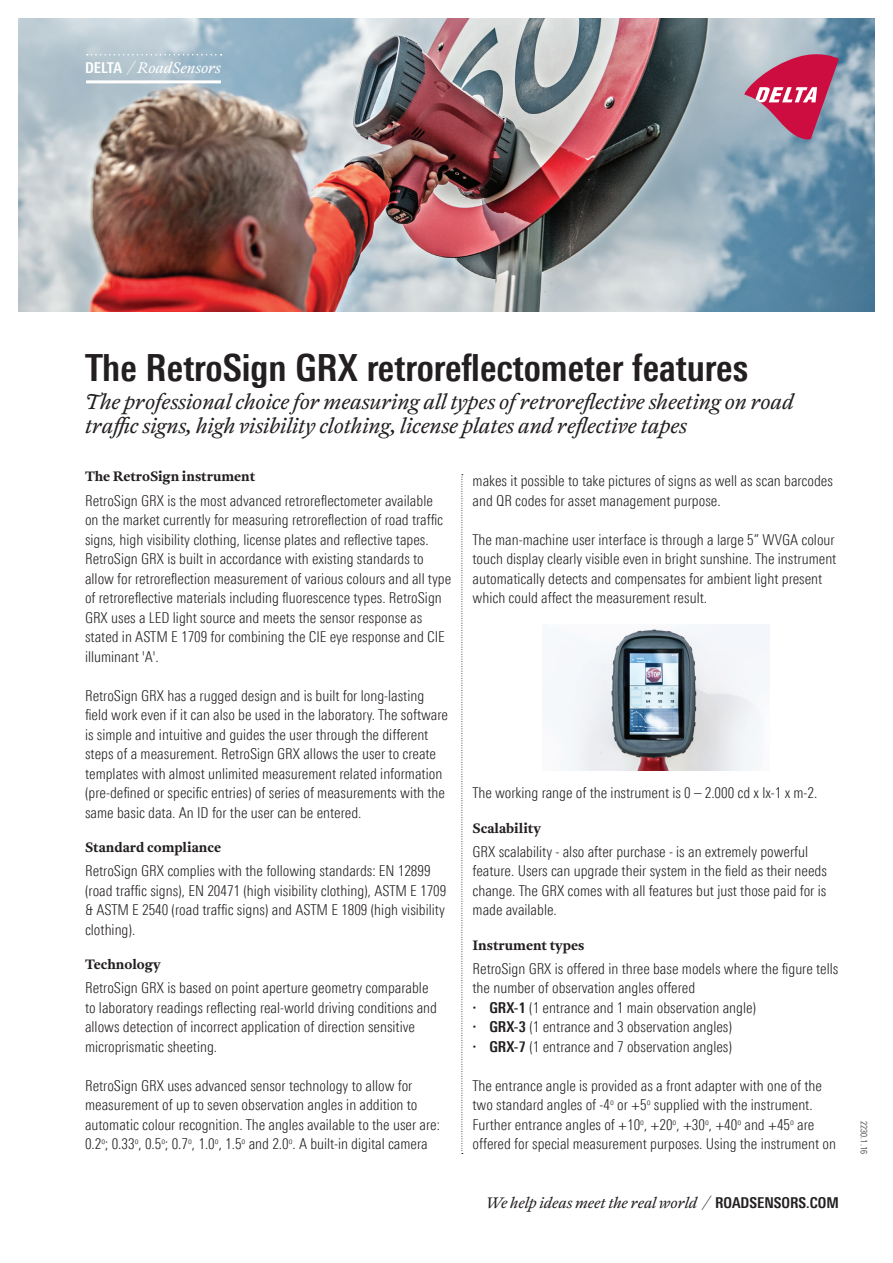
<style>
.page{position:relative;width:893px;height:1263px;background:#fff}
.page>*{position:absolute;margin:0;border:0;box-sizing:border-box;transform-origin:0 0}
.t1{font:700 37.5px "Linotype Univers 620 Cn";color:#231f20}
.t2{font:italic 300 21px/24px "Antwerp";color:#231f20}
.t3{font:300 15px/19.5px "Linotype Univers 320 Cn";color:#231f20}
.t4{font:italic 300 15px "Antwerp";color:#231f20}
.t5{font:italic 300 15px "Antwerp";color:#fff}
.t6{font:700 13.5px "Antwerp";color:#231f20}
.t7{font:300 9px "Linotype Univers 320 Cn";letter-spacing:.025em;color:#231f20}
.s1{font-family:"Linotype Univers 620 Cn";font-weight:700;font-style:normal}
.s2{font-family:"Antwerp"}
.s3{font-family:"Linotype Univers 620 Cn";font-weight:700}
</style>
<div class="page">
<img style="left:18px;top:18px;width:857px;height:293px">
<hr style="left:86px;top:80px;width:135px;height:3px;background:#fff">
<svg style="left:87px;top:54px;width:135px;height:2px"></svg>
<svg style="left:744px;top:50px;width:95px;height:90px;background:#ba6988"></svg>
<svg style="left:461px;top:474px;width:2px;height:680px"></svg>
<img style="left:568px;top:624px;width:201px;height:147px">
<p class="t5" style="left:85px;top:59px;width:137px"><span class="s1">DELTA</span> / RoadSensors</p>
<h1 class="t1" style="left:85px;top:345px;width:664px">The RetroSign GRX retroreflectometer features</h1>
<h2 class="t2" style="left:85px;top:390px;width:710px">The professional choice for measuring all types of retroreflective sheeting on road traffic signs, high visibility clothing, license plates and reflective tapes</h2>
<p class="t6" style="left:85px;top:467px;width:172px">The RetroSign instrument</p>
<p class="t3" style="left:85px;top:490px;width:368px">RetroSign GRX is the most advanced retroreflectometer available<br>on the market currently for measuring retroreflection of road traffic signs, high visibility clothing, license plates and reflective tapes.<br>RetroSign GRX is built in accordance with existing standards to allow for retroreflection measurement of various colours and all type of retroreflective materials including fluorescence types. RetroSign GRX uses a LED light source and meets the sensor response as stated in ASTM E 1709 for combining the CIE eye response and CIE illuminant 'A'.</p>
<p class="t3" style="left:85px;top:685px;width:364px">RetroSign GRX has a rugged design and is built for long-lasting field work even if it can also be used in the laboratory. The software is simple and intuitive and guides the user through the different steps of a measurement. RetroSign GRX allows the user to create templates with almost unlimited measurement related information (pre-defined or specific entries) of series of measurements with the same basic data. An ID for the user can be entered.</p>
<p class="t6" style="left:85px;top:838px;width:138px">Standard compliance</p>
<p class="t3" style="left:85px;top:861px;width:363px">RetroSign GRX complies with the following standards: EN 12899 (road traffic signs), EN 20471 (high visibility clothing), ASTM E 1709 &amp; ASTM E 2540 (road traffic signs) and ASTM E 1809 (high visibility clothing).</p>
<p class="t6" style="left:85px;top:955px;width:77px">Technology</p>
<p class="t3" style="left:85px;top:978px;width:354px">RetroSign GRX is based on point aperture geometry comparable to laboratory readings reflecting real-world driving conditions and allows detection of incorrect application of direction sensitive microprismatic sheeting.</p>
<p class="t3" style="left:85px;top:1075px;width:356px">RetroSign GRX uses advanced sensor technology to allow for measurement of up to seven observation angles in addition to automatic colour recognition. The angles available to the user are:<br>0.2<sup>o</sup>; 0.33<sup>o</sup>, 0.5<sup>o</sup>; 0.7<sup>o</sup>, 1.0<sup>o</sup>, 1.5<sup>o</sup> and 2.0<sup>o</sup>. A built-in digital camera</p>
<p class="t3" style="left:473px;top:471px;width:362px">makes it possible to take pictures of signs as well as scan barcodes and QR codes for asset management purpose.</p>
<p class="t3" style="left:473px;top:529px;width:365px">The man-machine user interface is through a large 5” WVGA colour touch display clearly visible even in bright sunshine. The instrument automatically detects and compensates for ambient light present which could affect the measurement result.</p>
<p class="t3" style="left:473px;top:783px;width:346px">The working range of the instrument is 0 – 2.000 cd x lx-1 x m-2.</p>
<p class="t6" style="left:472px;top:819px;width:70px">Scalability</p>
<p class="t3" style="left:472px;top:841px;width:356px">GRX scalability - also after purchase - is an extremely powerful feature. Users can upgrade their system in the field as their needs change. The GRX comes with all features but just those paid for is made available.</p>
<p class="t6" style="left:472px;top:936px;width:113px">Instrument types</p>
<p class="t3" style="left:472px;top:958px;width:367px">RetroSign GRX is offered in three base models where the figure tells the number of observation angles offered<br><span class="s2">·</span> <span class="s3">GRX-1</span> (1 entrance and 1 main observation angle)<br><span class="s2">·</span> <span class="s3">GRX-3</span> (1 entrance and 3 observation angles)<br><span class="s2">·</span> <span class="s3">GRX-7</span> (1 entrance and 7 observation angles)</p>
<p class="t3" style="left:472px;top:1075px;width:365px">The entrance angle is provided as a front adapter with one of the two standard angles of -4<sup>o</sup> or +5<sup>o</sup> supplied with the instrument.<br>Further entrance angles of +10<sup>o</sup>, +20<sup>o</sup>, +30<sup>o</sup>, +40<sup>o</sup> and +45<sup>o</sup> are offered for special measurement purposes. Using the instrument on</p>
<p class="t4" style="left:486px;top:1193px;width:354px">We help ideas meet the real world / <span class="s1">ROADSENSORS.COM</span></p>
<p class="t7" style="left:869px;top:1121px;width:35px;rotate:90deg">2230.1.16</p>
</div>
